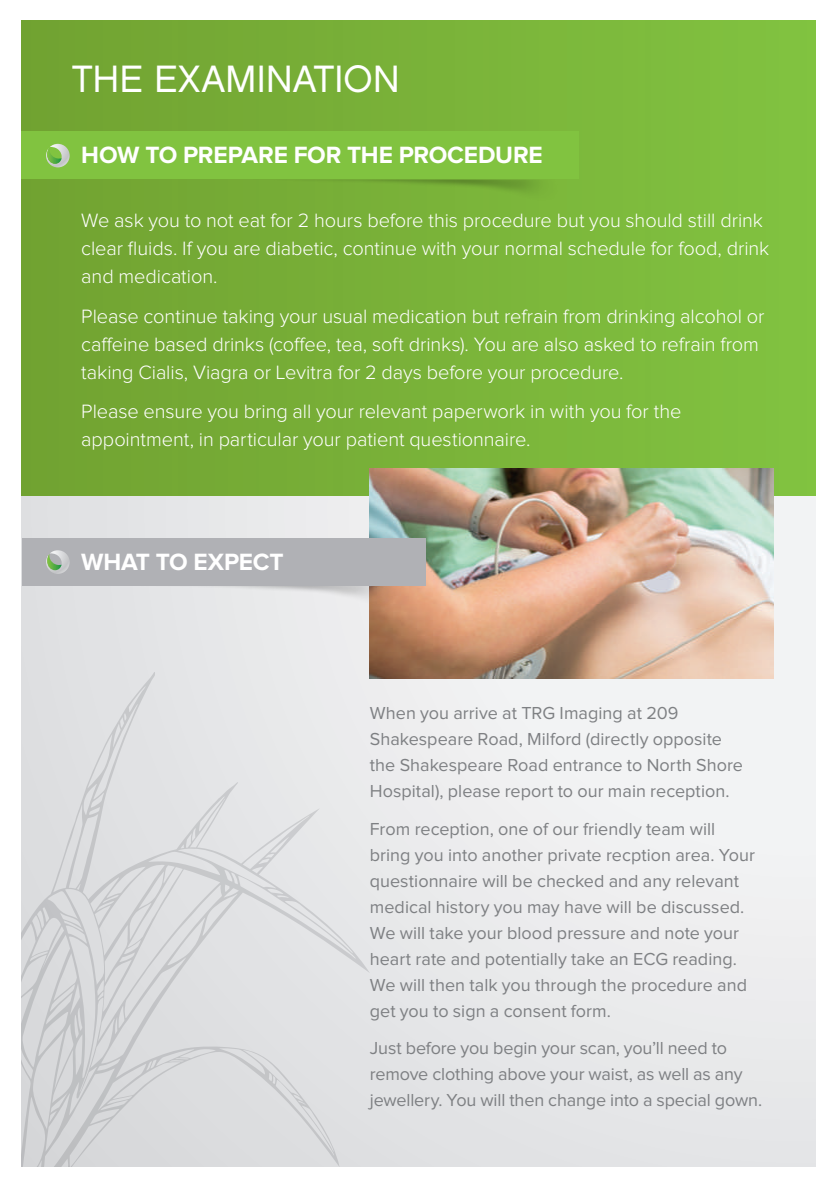
<style>
.page{position:relative;width:835px;height:1188px;background:#fff}
.page>*{position:absolute;margin:0;border:0;box-sizing:border-box;transform-origin:0 0}
.t1{font:38px "Chalet London Nineteen Sixty";letter-spacing:-.005em;color:#fff}
.t2{font:700 24.4px "Proxima Nova";letter-spacing:-.01em;color:#fff}
.t3{font:300 20px/28px "Proxima Nova";letter-spacing:-.005em;color:#fff}
.t4{font:18px/26px "Proxima Nova";color:#7e8083}
</style>
<div class="page">
<div style="left:22px;top:20px;width:793px;height:494px;background:linear-gradient(to right,#72a232,#81c340)"></div>
<div style="left:22px;top:497px;width:793px;height:669px;background:#ebebed"></div>
<svg style="left:22px;top:671px;width:348px;height:495px;fill:#dfe0e2"></svg>
<img style="left:249px;top:157px;width:334px;height:64px">
<div style="left:22px;top:131px;width:557px;height:48px;background:#81c340"></div>
<svg style="left:46px;top:144px;width:24px;height:23px"></svg>
<img style="left:370px;top:468px;width:404px;height:210px">
<img style="left:87px;top:585px;width:333px;height:40px">
<div style="left:22px;top:537px;width:403px;height:48px;background:#b0b1b5"></div>
<svg style="left:46px;top:550px;width:24px;height:23px"></svg>
<h1 class="t1" style="left:72px;top:55px;width:329px">THE EXAMINATION</h1>
<h2 class="t2" style="left:81px;top:144px;width:463px">HOW TO PREPARE FOR THE PROCEDURE</h2>
<p class="t3" style="left:81px;top:207px;width:690px">We ask you to not eat for 2 hours before this procedure but you should still drink clear fluids. If you are diabetic, continue with your normal schedule for food, drink and medication.</p>
<p class="t3" style="left:81px;top:303px;width:685px">Please continue taking your usual medication but refrain from drinking alcohol or caffeine based drinks (coffee, tea, soft drinks). You are also asked to refrain from taking Cialis, Viagra or Levitra for 2 days before your procedure.</p>
<p class="t3" style="left:81px;top:398px;width:602px">Please ensure you bring all your relevant paperwork in with you for the appointment, in particular your patient questionnaire.</p>
<h2 class="t2" style="left:81px;top:550px;width:204px">WHAT TO EXPECT</h2>
<p class="t4" style="left:370px;top:700px;width:375px">When you arrive at TRG Imaging at 209<br>Shakespeare Road, Milford (directly opposite the Shakespeare Road entrance to North Shore Hospital), please report to our main reception.</p>
<p class="t4" style="left:370px;top:816px;width:387px">From reception, one of our friendly team will bring you into another private recption area. Your questionnaire will be checked and any relevant medical history you may have will be discussed.<br>We will take your blood pressure and note your heart rate and potentially take an ECG reading.<br>We will then talk you through the procedure and get you to sign a consent form.</p>
<p class="t4" style="left:370px;top:1035px;width:394px">Just before you begin your scan, you’ll need to remove clothing above your waist, as well as any jewellery. You will then change into a special gown.</p>
</div>
